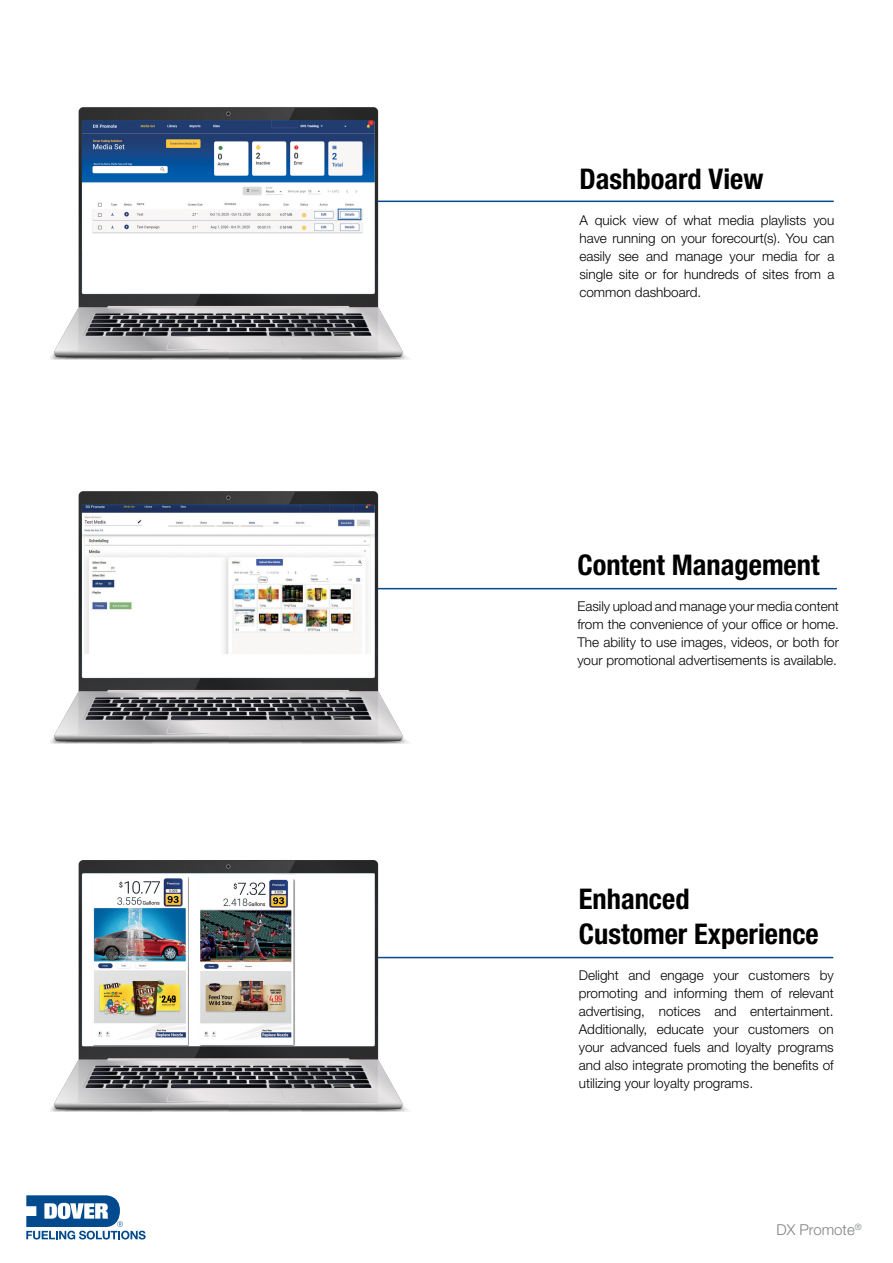
<style>
.page{position:relative;width:893px;height:1263px;background:#fff}
.page>*{position:absolute;margin:0;border:0;box-sizing:border-box;transform-origin:0 0}
.t1{font:700 condensed 28.5px "Helvetica Neue LT Std";color:#000}
.t2{font:300 15px "Helvetica Neue LT Std";color:#808285}
.t3{font:300 13.5px/18px "Helvetica Neue LT Std";color:#000;text-align:justify}
</style>
<div class="page">
<svg style="left:26px;top:1195px;width:120px;height:44px"></svg>
<img style="left:50px;top:107px;width:378px;height:253px">
<img style="left:50px;top:491px;width:378px;height:253px">
<img style="left:50px;top:860px;width:378px;height:252px">
<hr style="left:377px;top:201px;width:457px;height:1px;background:#004a8d">
<hr style="left:377px;top:588px;width:460px;height:1px;background:#004a8d">
<hr style="left:377px;top:957px;width:456px;height:1px;background:#004a8d">
<p class="t1" style="left:579px;top:162px;width:186px">Dashboard View</p>
<p class="t3" style="left:579px;top:211px;width:256px">A quick view of what media playlists you have running on your forecourt(s). You can easily see and manage your media for a single site or for hundreds of sites from a common dashboard.</p>
<p class="t1" style="left:577px;top:548px;width:244px">Content Management</p>
<p class="t3" style="left:577px;top:597px;width:263px">Easily upload and manage your media content from the convenience of your office or home.<br>The ability to use images, videos, or both for your promotional advertisements is available.</p>
<p class="t1" style="left:579px;top:882px;width:112px">Enhanced</p>
<p class="t1" style="left:579px;top:916px;width:241px">Customer Experience</p>
<p class="t3" style="left:579px;top:965px;width:256px">Delight and engage your customers by promoting and informing them of relevant advertising, notices and entertainment.<br>Additionally, educate your customers on your advanced fuels and loyalty programs and also integrate promoting the benefits of utilizing your loyalty programs.</p>
<p class="t2" style="left:776px;top:1221px;width:87px">DX Promote<sup>®</sup></p>
</div>
